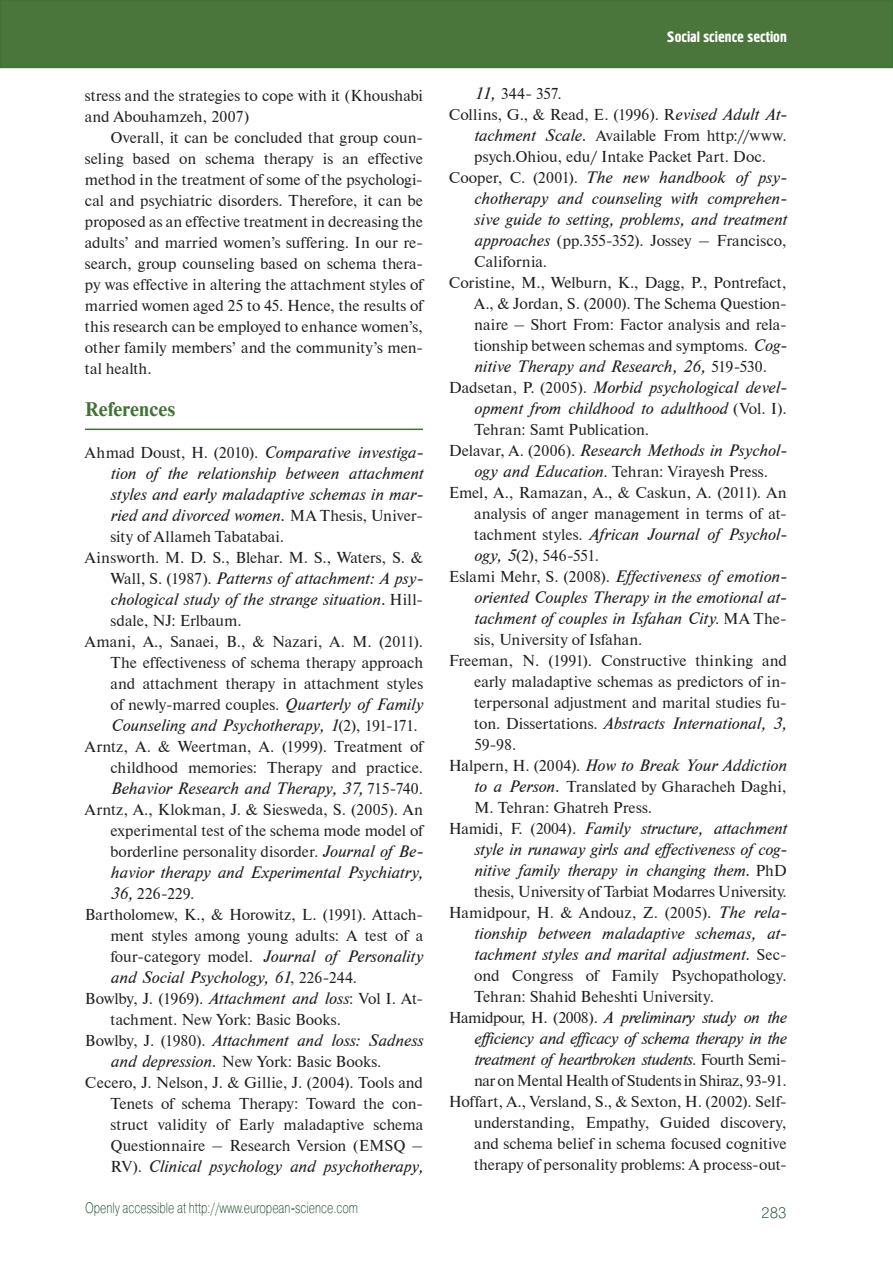
<style>
.page{position:relative;width:893px;height:1263px;background:#fff}
.page>*{position:absolute;margin:0;border:0;box-sizing:border-box;transform-origin:0 0}
.t1{font:18.75px "Newton C Bold";color:#427235}
.t2{font:15.75px/21px "Newton CTT";color:#231f20}
.t3{font:15.75px/21px "Newton C Italic";color:#231f20;text-align:justify}
.t4{font:15px "Pragmatica Light C";color:#0b3e20;scale:.75 1}
.t5{font:15px "Hermes C";color:#fff}
.t6{font:15px "Pragmatica Light C";color:#0b3e20}
.s1{font-family:"Newton CTT"}
.s2{font-family:"Newton C Italic"}
</style>
<div class="page">
<div style="left:1px;top:1px;width:891px;height:66px;background:#4b763b"></div>
<div style="left:0;top:0;width:893px;height:68px;border:2px solid #427235"></div>
<hr style="left:85px;top:429px;width:338px;height:1px;background:#427235">
<p class="t2" style="left:85px;top:85px;width:340px">stress and the strategies to cope with it (Khoushabi and Abouhamzeh, 2007)</p>
<p class="t2" style="left:85px;top:127px;width:340px;text-align:justify;text-indent:26px">Overall, it can be concluded that group coun&shy;seling based on schema therapy is an effective method in the treatment of some of the psychologi&shy;cal and psychiatric disorders. Therefore, it can be proposed as an effective treatment in decreasing the adults’ and married women’s suffering. In our re&shy;search, group counseling based on schema thera&shy;py was effective in altering the attachment styles of married women aged 25 to 45. Hence, the results of this research can be employed to enhance women’s, other family members’ and the community’s men&shy;tal health.</p>
<p class="t1" style="left:85px;top:402px;width:92px">References</p>
<p class="t3" style="left:110px;top:443px;width:314px;text-indent:-26px"><span class="s1">Ahmad Doust, H. (2010).</span> Comparative investiga&shy;tion of the relationship between attachment styles and early maladaptive schemas in mar&shy;ried and divorced women. <span class="s1">MA Thesis, Univer-</span></p>
<p class="t2" style="left:85px;top:526px;width:340px;text-indent:26px">sity of Allameh Tabatabai.<br>Ainsworth. M. D. S., Blehar. M. S., Waters, S. &amp;</p>
<p class="t3" style="left:110px;top:569px;width:314px"><span class="s1">Wall, S. (1987).</span> Patterns of attachment: A psy&shy;chological study of the strange situation. <span class="s1">Hill-</span></p>
<p class="t2" style="left:110px;top:610px;width:133px">sdale, NJ: Erlbaum.</p>
<p class="t2" style="left:85px;top:631px;width:340px">Amani, A., Sanaei, B., &amp; Nazari, A. M. (2011).</p>
<p class="t2" style="left:110px;top:652px;width:314px">The effectiveness of schema therapy approach</p>
<p class="t2" style="left:110px;top:673px;width:314px">and attachment therapy in attachment styles</p>
<p class="t2" style="left:110px;top:694px;width:314px">of newly-marred couples. <span class="s2">Quarterly of Family</span></p>
<p class="t3" style="left:110px;top:716px;width:309px">Counseling and Psychotherapy, 1<span class="s1">(2), 191-171.</span></p>
<p class="t2" style="left:85px;top:736px;width:340px;text-align:right">Arntz, A. &amp; Weertman, A. (1999). Treatment of childhood memories: Therapy and practice.</p>
<p class="t3" style="left:110px;top:779px;width:314px">Behavior Research and Therapy, 37, <span class="s1">715-740.</span></p>
<p class="t2" style="left:110px;top:799px;width:314px;text-align:justify;text-indent:-26px">Arntz, A., Klokman, J. &amp; Siesweda, S. (2005). An experimental test of the schema mode model of borderline personality disorder. <span class="s2">Journal of Be-</span></p>
<p class="t3" style="left:110px;top:863px;width:314px">havior therapy and Experimental Psychiatry,</p>
<p class="t2" style="left:110px;top:883px;width:85px"><span class="s2">36,</span> 226-229.</p>
<p class="t2" style="left:85px;top:904px;width:340px">Bartholomew, K., &amp; Horowitz, L. (1991). Attach-</p>
<p class="t2" style="left:110px;top:925px;width:314px">ment styles among young adults: A test of a</p>
<p class="t3" style="left:110px;top:947px;width:314px"><span class="s1">four-category model.</span> Journal of Personality and Social Psychology, 61<span class="s1">, 226-244.</span></p>
<p class="t2" style="left:110px;top:988px;width:314px;text-indent:-26px">Bowlby, J. (1969). <span class="s2">Attachment and loss</span>: Vol I. At&shy;tachment. New York: Basic Books.</p>
<p class="t3" style="left:85px;top:1031px;width:340px"><span class="s1">Bowlby, J. (1980).</span> Attachment and loss: Sadness</p>
<p class="t2" style="left:110px;top:1051px;width:273px"><span class="s2">and depression.</span> New York: Basic Books.</p>
<p class="t2" style="left:85px;top:1072px;width:340px">Cecero, J. Nelson, J. &amp; Gillie, J. (2004). Tools and</p>
<p class="t2" style="left:110px;top:1093px;width:314px">Tenets of schema Therapy: Toward the con-</p>
<p class="t2" style="left:110px;top:1114px;width:314px">struct validity of Early maladaptive schema</p>
<p class="t2" style="left:110px;top:1135px;width:314px">Questionnaire – Research Version (EMSQ –</p>
<p class="t3" style="left:110px;top:1157px;width:314px"><span class="s1">RV).</span> Clinical psychology and psychotherapy,</p>
<p class="t4" style="left:85px;top:1202px;width:365px">Openly accessible at http://www.european-science.com</p>
<p class="t5" style="left:667px;top:32px;width:121px">Social science section</p>
<p class="t2" style="left:474px;top:83px;width:89px"><span class="s2">11,</span> 344- 357.</p>
<p class="t2" style="left:449px;top:104px;width:340px">Collins, G., &amp; Read, E. (1996). R<span class="s2">evised Adult At-</span></p>
<p class="t2" style="left:474px;top:125px;width:314px"><span class="s2">tachment Scale.</span> Available From http://www.</p>
<p class="t2" style="left:474px;top:146px;width:293px">psych.Ohiou, edu/ Intake Packet Part. Doc.</p>
<p class="t3" style="left:474px;top:168px;width:314px;text-indent:-26px"><span class="s1">Cooper, C. (2001).</span> The new handbook of psy&shy;chotherapy and counseling with comprehen&shy;sive guide to setting, problems, and treatment</p>
<p class="t2" style="left:474px;top:230px;width:314px"><span class="s2">approaches</span> (pp.355-352). Jossey – Francisco,</p>
<p class="t2" style="left:474px;top:251px;width:75px">California.</p>
<p class="t2" style="left:449px;top:272px;width:340px">Coristine, M., Welburn, K., Dagg, P., Pontrefact,</p>
<p class="t2" style="left:474px;top:293px;width:314px">A., &amp; Jordan, S. (2000). The Schema Question-</p>
<p class="t2" style="left:474px;top:314px;width:314px">naire – Short From: Factor analysis and rela-</p>
<p class="t2" style="left:474px;top:335px;width:314px">tionship between schemas and symptoms. <span class="s2">Cog-</span></p>
<p class="t3" style="left:474px;top:357px;width:294px">nitive Therapy and Research, 26, <span class="s1">519-530.</span></p>
<p class="t3" style="left:449px;top:378px;width:340px"><span class="s1">Dadsetan, P. (2005).</span> Morbid psychological devel-</p>
<p class="t3" style="left:474px;top:399px;width:314px">opment from childhood to adulthood <span class="s1">(Vol. I).</span></p>
<p class="t2" style="left:474px;top:419px;width:177px">Tehran: Samt Publication.</p>
<p class="t3" style="left:449px;top:441px;width:340px"><span class="s1">Delavar, A. (2006).</span> Research Methods in Psychol-</p>
<p class="t2" style="left:474px;top:461px;width:295px"><span class="s2">ogy and Education</span>. Tehran: Virayesh Press.</p>
<p class="t2" style="left:449px;top:482px;width:340px">Emel, A., Ramazan, A., &amp; Caskun, A. (2011). An</p>
<p class="t2" style="left:474px;top:503px;width:314px">analysis of anger management in terms of at-</p>
<p class="t3" style="left:474px;top:525px;width:314px"><span class="s1">tachment styles.</span> African Journal of Psychol-</p>
<p class="t2" style="left:474px;top:545px;width:126px"><span class="s2">ogy, 5</span>(2), 546-551.</p>
<p class="t3" style="left:474px;top:567px;width:314px;text-indent:-26px"><span class="s1">Eslami Mehr, S. (2008).</span> Effectiveness of emotion&shy;oriented Couples Therapy in the emotional at&shy;tachment of couples in Isfahan City<span class="s1">. MA The-</span></p>
<p class="t2" style="left:474px;top:629px;width:170px">sis, University of Isfahan.</p>
<p class="t2" style="left:449px;top:650px;width:340px">Freeman, N. (1991). Constructive thinking and</p>
<p class="t2" style="left:474px;top:671px;width:314px">early maladaptive schemas as predictors of in-</p>
<p class="t2" style="left:474px;top:692px;width:314px">terpersonal adjustment and marital studies fu-</p>
<p class="t3" style="left:474px;top:714px;width:314px"><span class="s1">ton. Dissertations.</span> Abstracts International, 3,</p>
<p class="t2" style="left:474px;top:734px;width:44px">59-98.</p>
<p class="t3" style="left:449px;top:756px;width:340px"><span class="s1">Halpern, H. (2004).</span> How to Break Your Addiction</p>
<p class="t2" style="left:474px;top:776px;width:314px"><span class="s2">to a Person.</span> Translated by Gharacheh Daghi,<br>M. Tehran: Ghatreh Press.</p>
<p class="t3" style="left:474px;top:819px;width:314px;text-indent:-26px"><span class="s1">Hamidi, F. (2004).</span> Family structure, attachment style in runaway girls and effectiveness of cog&shy;nitive family therapy in changing them. <span class="s1">PhD</span></p>
<p class="t2" style="left:449px;top:881px;width:340px;text-align:right">thesis, University of Tarbiat Modarres University.<br>Hamidpour, H. &amp; Andouz, Z. (2005). <span class="s2">The rela-</span></p>
<p class="t3" style="left:474px;top:924px;width:314px">tionship between maladaptive schemas, at&shy;tachment styles and marital adjustment. <span class="s1">Sec-</span></p>
<p class="t2" style="left:474px;top:965px;width:314px">ond Congress of Family Psychopathology.<br>Tehran: Shahid Beheshti University.</p>
<p class="t3" style="left:474px;top:1008px;width:314px;text-indent:-26px"><span class="s1">Hamidpour, H. (2008).</span> A preliminary study on the efficiency and efficacy of schema therapy in the treatment of heartbroken students<span class="s1">. Fourth Semi-</span></p>
<p class="t2" style="left:449px;top:1070px;width:340px;text-align:right">nar on Mental Health of Students in Shiraz, 93-91.<br>Hoffart, A., Versland, S., &amp; Sexton, H. (2002). Self&shy;understanding, Empathy, Guided discovery, and schema belief in schema focused cognitive therapy of personality problems: A process-out-</p>
<p class="t6" style="left:761px;top:1208px;width:27px">283</p>
</div>
